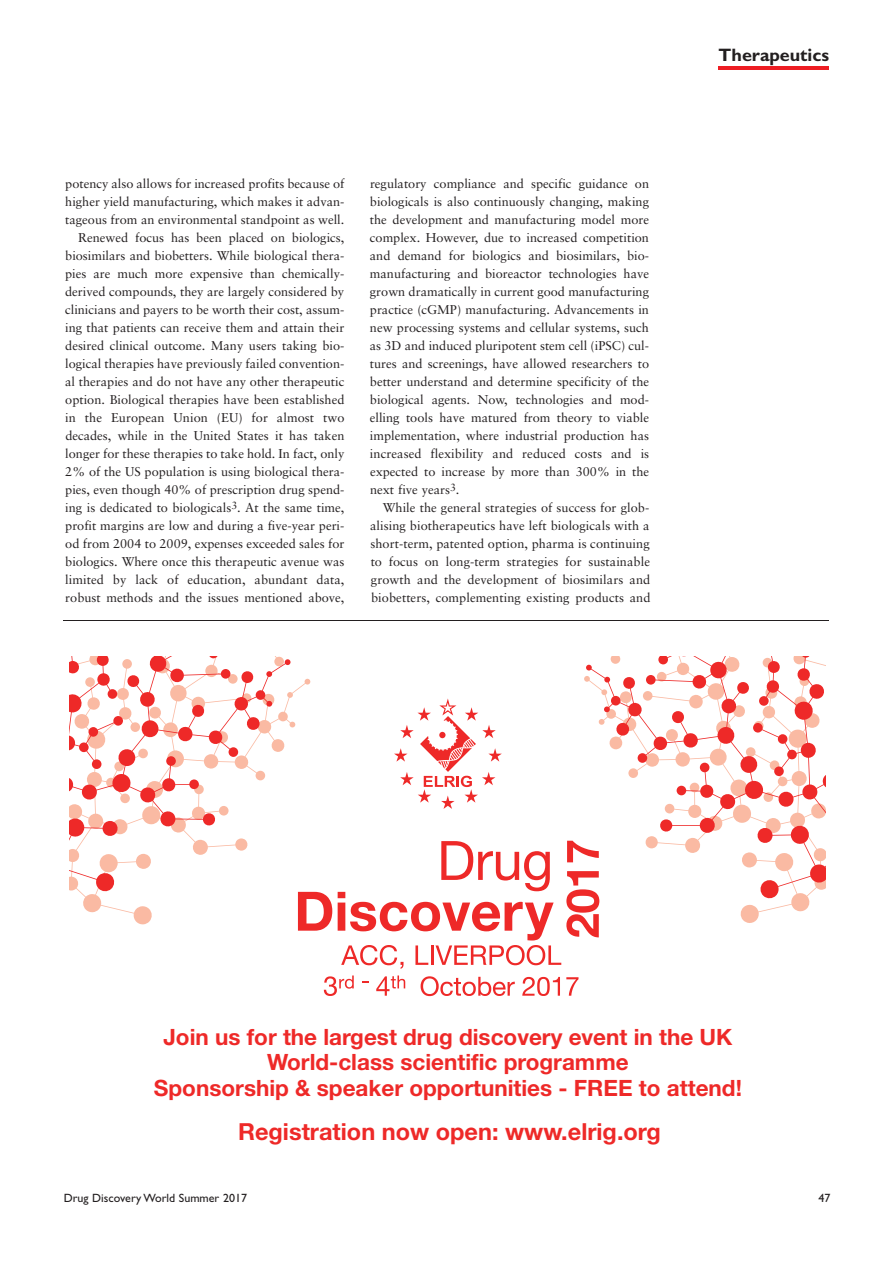
<style>
.page{position:relative;width:893px;height:1263px;background:#fff}
.page>*{position:absolute;margin:0;border:0;box-sizing:border-box;transform-origin:0 0}
.t1{font:700 23.55px "Helvetica Neue";color:#ee2928}
.t2{font:700 22.5px/25.5px "Helvetica Neue";color:#ee2928;text-align:center}
.t3{font:700 18px "Gill Sans";color:#231f20}
.t4{font:12.75px/18px "Sabon";color:#231f20;text-align:justify}
.t5{font:12px "Gill Sans";color:#231f20}
</style>
<div class="page">
<hr style="left:719px;top:67px;width:110px;height:3px;background:#ee1d23">
<svg style="left:80px;top:892px;width:258px;height:32px"></svg>
<svg style="left:69px;top:657px;width:269px;height:235px"></svg>
<svg style="left:599px;top:899px;width:211px;height:24px"></svg>
<svg style="left:567px;top:657px;width:258px;height:242px"></svg>
<svg style="left:394px;top:698px;width:108px;height:111px"></svg>
<svg style="left:324px;top:975px;width:30px;height:21px"></svg>
<svg style="left:362px;top:981px;width:6px;height:2px"></svg>
<svg style="left:376px;top:975px;width:29px;height:21px"></svg>
<svg style="left:421px;top:976px;width:94px;height:20px"></svg>
<svg style="left:522px;top:977px;width:38px;height:19px"></svg>
<svg style="left:566px;top:977px;width:12px;height:19px"></svg>
<svg style="left:298px;top:892px;width:34px;height:39px"></svg>
<svg style="left:338px;top:841px;width:261px;height:128px"></svg>
<hr style="left:64px;top:620px;width:765px;height:1px;background:#231f20">
<p class="t4" style="left:65px;top:176px;width:281px;text-align:right">potency also allows for increased profits because of higher yield manufacturing, which makes it advan&shy;tageous from an environmental standpoint as well.<br>Renewed focus has been placed on biologics, biosimilars and biobetters. While biological thera&shy;pies are much more expensive than chemically&shy;derived compounds, they are largely considered by clinicians and payers to be worth their cost, assum&shy;ing that patients can receive them and attain their desired clinical outcome. Many users taking bio&shy;logical therapies have previously failed convention&shy;al therapies and do not have any other therapeutic option. Biological therapies have been established in the European Union (EU) for almost two decades, while in the United States it has taken longer for these therapies to take hold. In fact, only 2% of the US population is using biological thera&shy;pies, even though 40% of prescription drug spend&shy;ing is dedicated to biologicals<sup>3</sup>. At the same time, profit margins are low and during a five-year peri&shy;od from 2004 to 2009, expenses exceeded sales for biologics. Where once this therapeutic avenue was limited by lack of education, abundant data, robust methods and the issues mentioned above,</p>
<p class="t4" style="left:370px;top:176px;width:281px">regulatory compliance and specific guidance on biologicals is also continuously changing, making the development and manufacturing model more complex. However, due to increased competition and demand for biologics and biosimilars, bio&shy;manufacturing and bioreactor technologies have grown dramatically in current good manufacturing practice (cGMP) manufacturing. Advancements in new processing systems and cellular systems, such as 3D and induced pluripotent stem cell (iPSC) cul&shy;tures and screenings, have allowed researchers to better understand and determine specificity of the biological agents. Now, technologies and mod&shy;elling tools have matured from theory to viable implementation, where industrial production has increased flexibility and reduced costs and is expected to increase by more than 300% in the next five years<sup>3</sup>.</p>
<p class="t4" style="left:370px;top:500px;width:282px;text-indent:13px">While the general strategies of success for glob&shy;alising biotherapeutics have left biologicals with a short-term, patented option, pharma is continuing to focus on long-term strategies for sustainable growth and the development of biosimilars and biobetters, complementing existing products and</p>
<h3 class="t3" style="left:719px;top:48px;width:112px">Therapeutics</h3>
<h2 class="t2" style="left:154px;top:1024px;width:589px">Join us for the largest drug discovery event in the UK<br>World-class scientific programme<br>Sponsorship &amp; speaker opportunities - FREE to attend!</h2>
<h1 class="t1" style="left:238px;top:1118px;width:424px">Registration now open: www.elrig.org</h1>
<p class="t5" style="left:64px;top:1193px;width:185px">Drug Discovery World Summer 2017</p>
<p class="t5" style="left:818px;top:1193px;width:13px">47</p>
</div>
